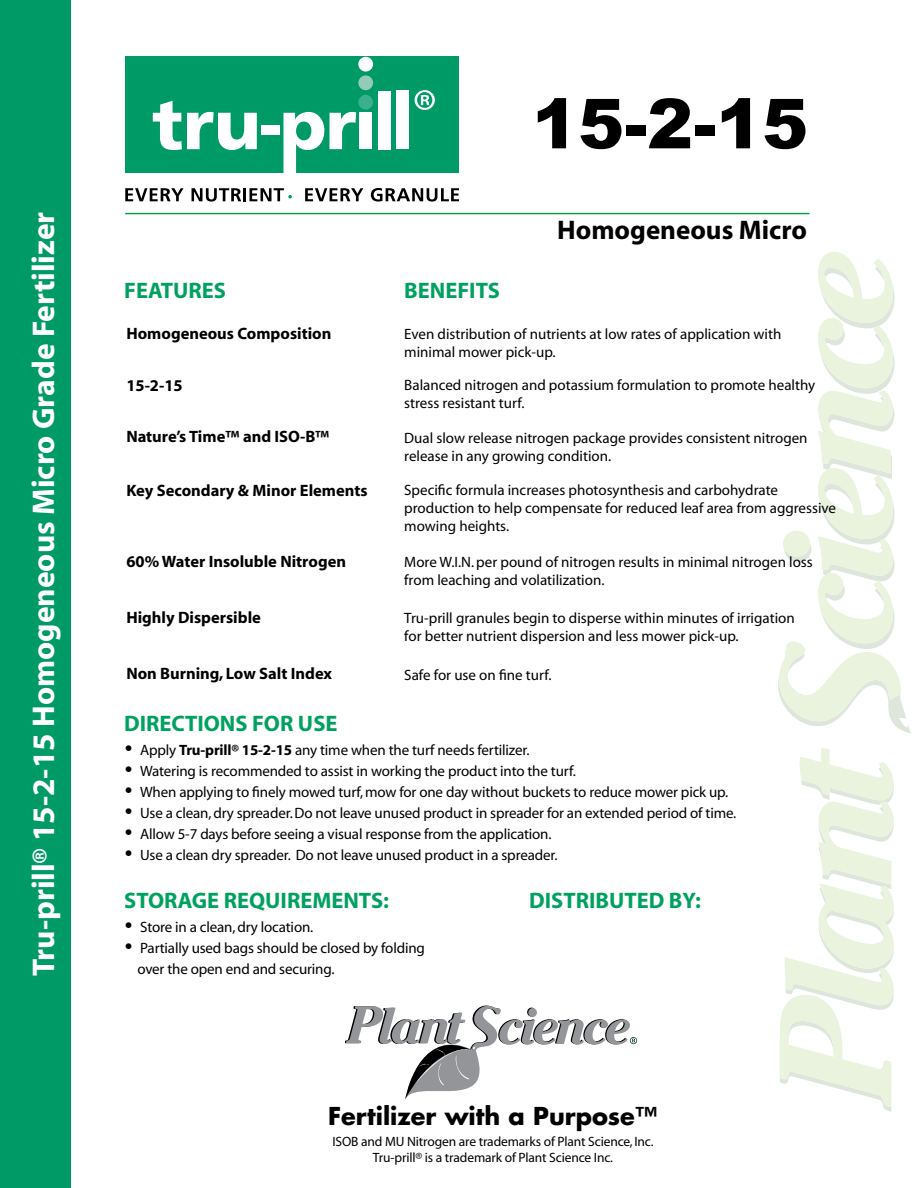
<style>
.page{position:relative;width:918px;height:1188px;background:#fff}
.page>*{position:absolute;margin:0;border:0;box-sizing:border-box;transform-origin:0 0}
.t1{font:900 69px "Arial";color:#000}
.t2{font:700 31.5px "Myriad";color:#fff}
.t3{font:700 27px "Myriad";color:#000}
.t4{font:700 24px "Futura";color:#000}
.t5{font:700 22.5px "Myriad";color:#00a160}
.t6{font:700 16.5px "Myriad";color:#000}
.t7{font:15px/18px "Myriad";letter-spacing:-.005em;color:#000}
.t8{font:13.5px/16.2px "Myriad";letter-spacing:-.01em;color:#000;text-align:center}
.s1{font-weight:700}
</style>
<div class="page">
<svg style="left:780px;top:747px;width:114px;height:365px"></svg>
<svg style="left:778px;top:252px;width:133px;height:481px"></svg>
<hr style="left:125px;top:213px;width:685px;height:1px;background:#009d4a">
<div style="left:125px;top:57px;width:334px;height:116px;background:#009a66"></div>
<svg style="left:153px;top:101px;width:104px;height:49px"></svg>
<div style="left:261px;top:125px;width:19px;height:9px;background:#fff"></div>
<svg style="left:283px;top:112px;width:73px;height:61px"></svg>
<div style="left:359px;top:113px;width:13px;height:36px;background:#fff"></div>
<div style="left:379px;top:91px;width:12px;height:58px;background:#fff"></div>
<div style="left:397px;top:90px;width:12px;height:59px;background:#fff"></div>
<div style="left:358px;top:95px;width:15px;height:15px;background:#3ab08c;border-radius:50%"></div>
<div style="left:358px;top:75px;width:15px;height:15px;background:#93ccb6;border-radius:50%"></div>
<div style="left:358px;top:57px;width:15px;height:15px;background:#fff;border-radius:50%"></div>
<svg style="left:125px;top:188px;width:59px;height:13px"></svg>
<svg style="left:305px;top:188px;width:58px;height:13px"></svg>
<svg style="left:371px;top:188px;width:88px;height:14px"></svg>
<svg style="left:192px;top:188px;width:100px;height:14px"></svg>
<svg style="left:415px;top:90px;width:20px;height:20px"></svg>
<div style="left:0;top:0;width:70px;height:1188px;background:#009a66"></div>
<svg style="left:346px;top:1006px;width:291px;height:94px"></svg>
<h2 class="t2" style="left:27px;top:976px;width:766px;rotate:-90deg">Tru-prill® 15-2-15 Homogeneous Micro Grade Fertilizer</h2>
<h1 class="t1" style="left:532px;top:74px;width:278px">15-2-15</h1>
<h3 class="t3" style="left:557px;top:216px;width:251px">Homogeneous Micro</h3>
<h3 class="t5" style="left:124px;top:279px;width:103px">FEATURES</h3>
<h3 class="t5" style="left:404px;top:279px;width:97px">BENEFITS</h3>
<p class="t6" style="left:126px;top:324px;width:207px">Homogeneous Composition</p>
<p class="t7" style="left:404px;top:326px;width:379px">Even distribution of nutrients at low rates of application with minimal mower pick-up.</p>
<p class="t7" style="left:404px;top:377px;width:413px">Balanced nitrogen and potassium formulation to promote healthy stress resistant turf.</p>
<p class="t7" style="left:404px;top:429px;width:405px">Dual slow release nitrogen package provides consistent nitrogen release in any growing condition.</p>
<p class="t7" style="left:404px;top:482px;width:433px">Specific formula increases photosynthesis and carbohydrate production to help compensate for reduced leaf area from aggressive mowing heights.</p>
<p class="t7" style="left:404px;top:554px;width:410px">More W.I.N. per pound of nitrogen results in minimal nitrogen loss from leaching and volatilization.</p>
<p class="t7" style="left:404px;top:610px;width:392px">Tru-prill granules begin to disperse within minutes of irrigation for better nutrient dispersion and less mower pick-up.</p>
<p class="t7" style="left:404px;top:666px;width:149px">Safe for use on fine turf.</p>
<p class="t6" style="left:126px;top:377px;width:58px">15-2-15</p>
<p class="t6" style="left:126px;top:428px;width:205px">Nature’s Time™ and ISO-B™</p>
<p class="t6" style="left:126px;top:482px;width:243px">Key Secondary &amp; Minor Elements</p>
<p class="t6" style="left:126px;top:553px;width:221px">60% Water Insoluble Nitrogen</p>
<p class="t6" style="left:126px;top:609px;width:136px">Highly Dispersible</p>
<p class="t6" style="left:126px;top:665px;width:207px">Non Burning, Low Salt Index</p>
<h3 class="t5" style="left:124px;top:711px;width:215px">DIRECTIONS FOR USE</h3>
<p class="t7" style="left:140px;top:740px;width:598px;line-height:21px">Apply <span class="s1">Tru-prill® 15-2-15</span> any time when the turf needs fertilizer.<br>Watering is recommended to assist in working the product into the turf.<br>When applying to finely mowed turf, mow for one day without buckets to reduce mower pick up.<br>Use a clean, dry spreader. Do not leave unused product in spreader for an extended period of time.<br>Allow 5-7 days before seeing a visual response from the application.<br>Use a clean dry spreader. Do not leave unused product in a spreader.</p>
<h3 class="t5" style="left:124px;top:888px;width:266px">STORAGE REQUIREMENTS:</h3>
<h3 class="t5" style="left:529px;top:888px;width:173px">DISTRIBUTED BY:</h3>
<p class="t7" style="left:137px;top:917px;width:289px;line-height:21px">Store in a clean, dry location.<br>Partially used bags should be closed by folding over the open end and securing.</p>
<h3 class="t4" style="left:328px;top:1100px;width:331px">Fertilizer with a Purpose™</h3>
<p class="t8" style="left:332px;top:1134px;width:322px">ISOB and MU Nitrogen are trademarks of Plant Science, Inc.<br>Tru-prill® is a trademark of Plant Science Inc.</p>
</div>
